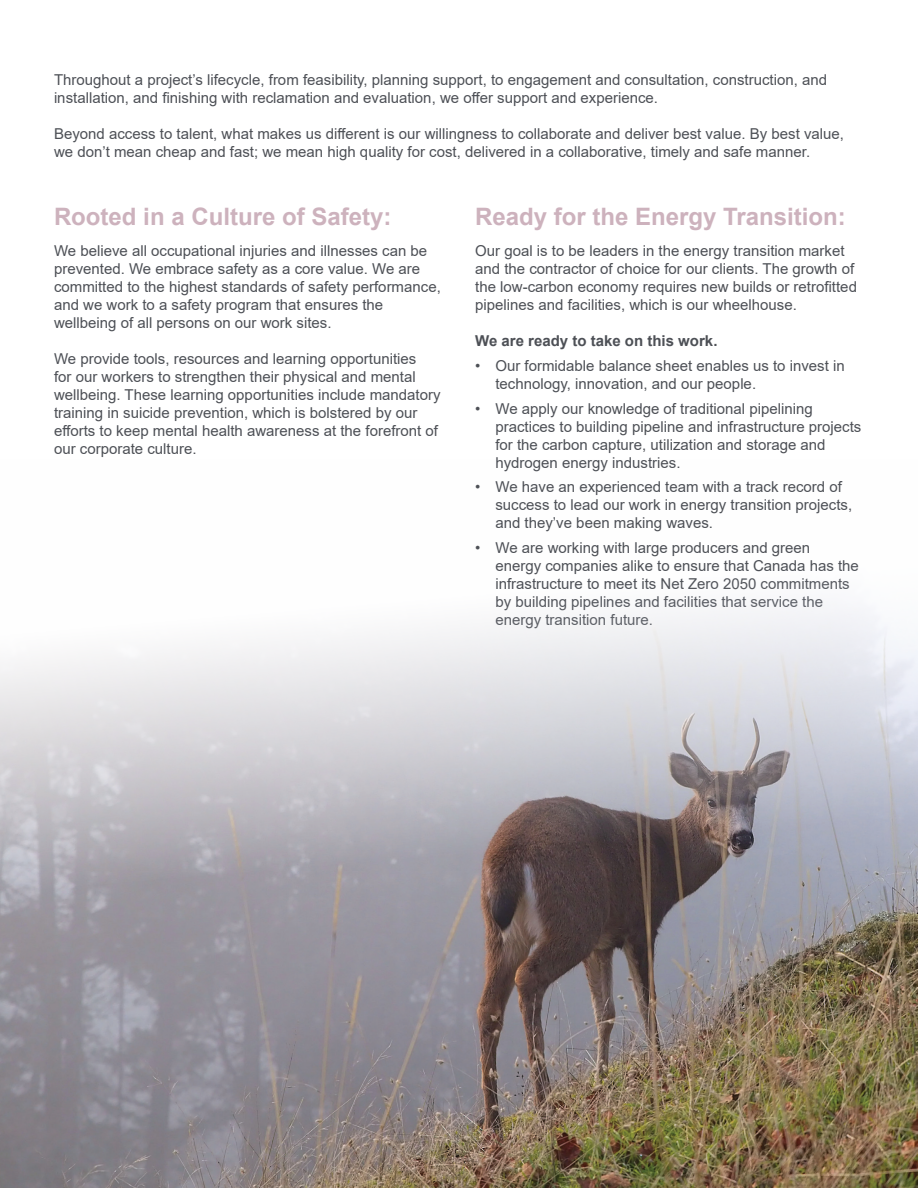
<style>
.page{position:relative;width:918px;height:1188px;background:#fff}
.page>*{position:absolute;margin:0;border:0;box-sizing:border-box;transform-origin:0 0}
.t1{font:700 24px "Arial";color:#cdb2bd}
.t2{font:15px/18px "Arial";color:#4d5056}
.t3{font:700 15px "Arial";color:#4d5056}
</style>
<div class="page">
<img style="left:0;top:608px;width:918px;height:580px">
<p class="t2" style="left:54px;top:71px;width:775px">Throughout a project’s lifecycle, from feasibility, planning support, to engagement and consultation, construction, and installation, and finishing with reclamation and evaluation, we offer support and experience.</p>
<p class="t2" style="left:54px;top:125px;width:792px">Beyond access to talent, what makes us different is our willingness to collaborate and deliver best value. By best value, we don’t mean cheap and fast; we mean high quality for cost, delivered in a collaborative, timely and safe manner.</p>
<h1 class="t1" style="left:54px;top:199px;width:339px">Rooted in a Culture of Safety:</h1>
<p class="t2" style="left:54px;top:242px;width:388px">We believe all occupational injuries and illnesses can be prevented. We embrace safety as a core value. We are committed to the highest standards of safety performance, and we work to a safety program that ensures the wellbeing of all persons on our work sites.</p>
<p class="t2" style="left:54px;top:350px;width:388px">We provide tools, resources and learning opportunities<br>for our workers to strengthen their physical and mental wellbeing. These learning opportunities include mandatory training in suicide prevention, which is bolstered by our efforts to keep mental health awareness at the forefront of our corporate culture.</p>
<h1 class="t1" style="left:475px;top:199px;width:372px">Ready for the Energy Transition:</h1>
<p class="t2" style="left:475px;top:242px;width:383px">Our goal is to be leaders in the energy transition market and the contractor of choice for our clients. The growth of the low-carbon economy requires new builds or retrofitted pipelines and facilities, which is our wheelhouse.</p>
<p class="t3" style="left:475px;top:330px;width:244px">We are ready to take on this work.</p>
<p class="t2" style="left:495px;top:356px;width:351px;text-indent:-20px">• Our formidable balance sheet enables us to invest in technology, innovation, and our people.</p>
<p class="t2" style="left:495px;top:399px;width:367px;text-indent:-20px">• We apply our knowledge of traditional pipelining practices to building pipeline and infrastructure projects for the carbon capture, utilization and storage and hydrogen energy industries.</p>
<p class="t2" style="left:495px;top:478px;width:358px;text-indent:-20px">• We have an experienced team with a track record of success to lead our work in energy transition projects, and they’ve been making waves.</p>
<p class="t2" style="left:495px;top:539px;width:365px;text-indent:-20px">• We are working with large producers and green energy companies alike to ensure that Canada has the infrastructure to meet its Net Zero 2050 commitments by building pipelines and facilities that service the energy transition future.</p>
</div>
